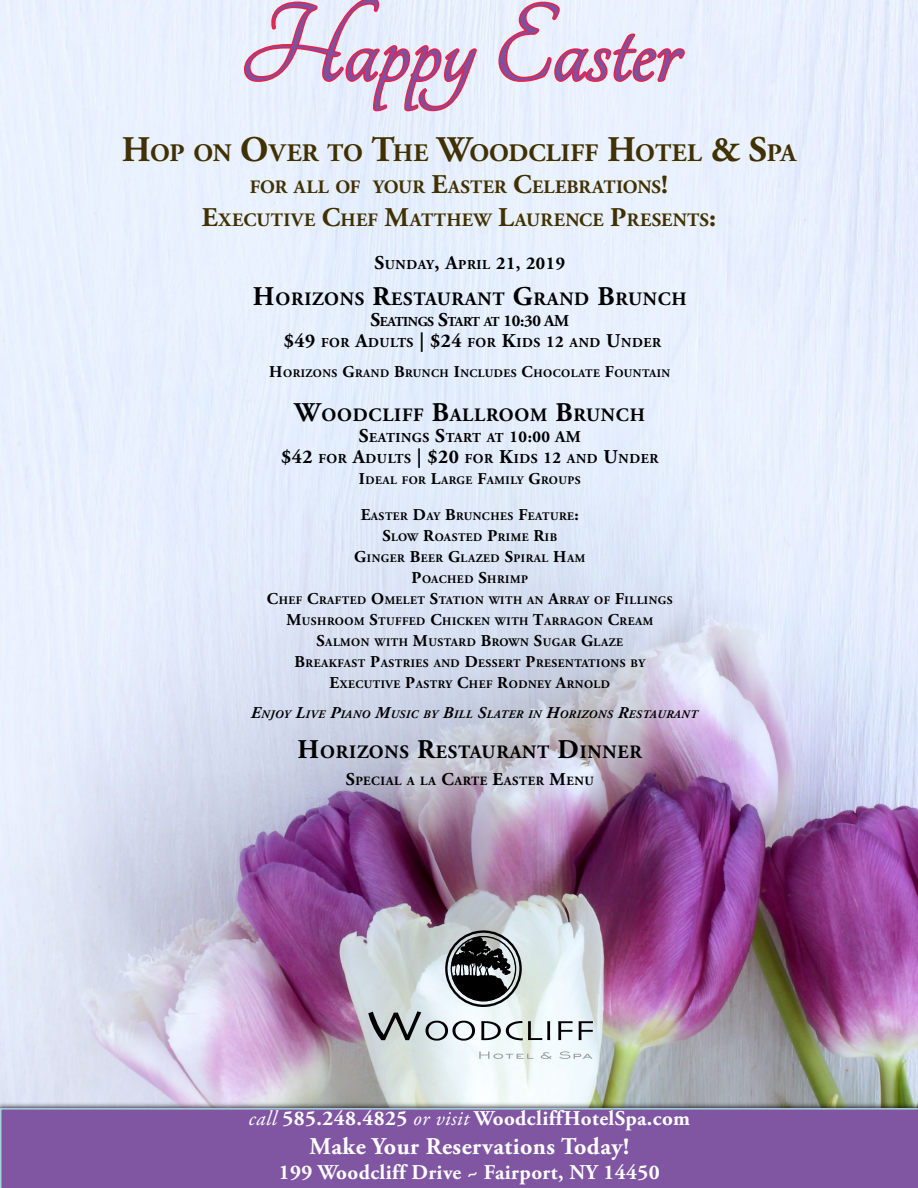
<style>
.page{position:relative;width:918px;height:1188px;background:#fff}
.page>*{position:absolute;margin:0;border:0;box-sizing:border-box;transform-origin:0 0}
.t1{font:120px "Tangerine";color:#7e50a0}
.t2{font:700 25.2px "Adobe Garamond Pro";color:#413000}
.t3{font:700 24px "Adobe Garamond Pro";letter-spacing:.02em;color:#fff}
.t4{font:700 21px "Adobe Garamond Pro";letter-spacing:.02em;color:#fff}
.t5{font:700 18.9px "Adobe Garamond Pro";letter-spacing:.045em;color:#000}
.t6{font:700 18.9px/32.4px "Adobe Garamond Pro";letter-spacing:.015em;color:#413000;text-align:center}
.t7{font:700 13.65px/21px "Adobe Garamond Pro";letter-spacing:.045em;color:#000;text-align:center}
.t8{font:700 12.6px "Adobe Garamond Pro";letter-spacing:.045em;color:#000}
.t9{font:700 11.55px "Adobe Garamond Pro";letter-spacing:.045em;color:#000}
.t10{font:italic 700 11.55px "Adobe Garamond Pro";letter-spacing:.045em;color:#000}
.s1{font-size:36px}
.s2{font-size:27px}
.s3{font-size:19.5px}
.s4{font-size:18px}
.s5{font-size:16.5px}
.s6{font-weight:400;font-style:italic}
</style>
<div class="page">
<img style="left:0;top:0;width:918px;height:1102px">
<svg style="left:242px;top:0;width:237px;height:114px;background:#e7c8da"></svg>
<svg style="left:497px;top:0;width:190px;height:100px;background:#e9cedf"></svg>
<svg style="left:481px;top:1021px;width:69px;height:19px"></svg>
<svg style="left:558px;top:1021px;width:15px;height:19px"></svg>
<svg style="left:579px;top:1021px;width:14px;height:19px"></svg>
<svg style="left:368px;top:1011px;width:107px;height:30px"></svg>
<svg style="left:479px;top:1052px;width:54px;height:7px"></svg>
<svg style="left:541px;top:1052px;width:11px;height:7px"></svg>
<svg style="left:559px;top:1051px;width:34px;height:8px"></svg>
<svg style="left:451px;top:937px;width:60px;height:64px;background:#4a4d4e"></svg>
<div style="left:451px;top:936px;width:65px;height:65px;border:1px solid #000;border-radius:50%"></div>
<div style="left:445px;top:930px;width:77px;height:77px;border:2px solid #000;border-radius:50%"></div>
<div style="left:0;top:1102px;width:918px;height:86px;background:#000;opacity:.75"></div>
<div style="left:0;top:1108px;width:918px;height:80px;background:#8056a3"></div>
<h1 class="t1" style="left:239px;top:-11px;width:441px">Happy Easter</h1>
<h2 class="t2" style="left:122px;top:138px;width:676px"><span class="s1">H</span>OP ON <span class="s1">O</span>VER TO <span class="s1">T</span>HE <span class="s1">W</span>OODCLIFF <span class="s1">H</span>OTEL <span class="s1">&amp; S</span>PA</h2>
<h3 class="t6" style="left:202px;top:172px;width:516px">FOR ALL OF YOUR <span class="s2">E</span>ASTER <span class="s2">C</span>ELEBRATIONS<span class="s2">!<br>E</span>XECUTIVE <span class="s2">C</span>HEF <span class="s2">M</span>ATTHEW <span class="s2">L</span>AURENCE <span class="s2">P</span>RESENTS<span class="s2">:</span></h3>
<p class="t7" style="left:375px;top:254px;width:192px"><span class="s3">S</span>UNDAY<span class="s3">, A</span>PRIL <span class="s4">21</span><span class="s4">,</span> <span class="s4">2019</span></p>
<h3 class="t5" style="left:253px;top:288px;width:434px"><span class="s2">H</span>ORIZONS <span class="s2">R</span>ESTAURANT <span class="s2">G</span>RAND <span class="s2">B</span>RUNCH</h3>
<p class="t7" style="left:284px;top:311px;width:379px"><span class="s3">S</span>EATINGS <span class="s3">S</span>TART AT <span class="s5">10:30 AM<br></span><span class="s3">$49</span> FOR <span class="s3">A</span>DULTS <span class="s3">| $24</span> FOR <span class="s3">K</span>IDS <span class="s5">12</span> AND <span class="s3">U</span>NDER</p>
<p class="t9" style="left:269px;top:367px;width:402px"><span class="s5">H</span>ORIZONS <span class="s5">G</span>RAND <span class="s5">B</span>RUNCH <span class="s5">I</span>NCLUDES <span class="s5">C</span>HOCOLATE <span class="s5">F</span>OUNTAIN</p>
<h3 class="t5" style="left:295px;top:404px;width:351px"><span class="s2">W</span>OODCLIFF <span class="s2">B</span>ALLROOM <span class="s2">B</span>RUNCH</h3>
<p class="t7" style="left:281px;top:427px;width:379px;text-align:left;text-indent:78px"><span class="s3">S</span>EATINGS <span class="s3">S</span>TART AT <span class="s5">10:00</span> <span class="s5">AM<br></span><span class="s3">$42</span> FOR <span class="s3">A</span>DULTS <span class="s3">| $20</span> FOR <span class="s3">K</span>IDS <span class="s5">12</span> AND <span class="s3">U</span>NDER</p>
<p class="t9" style="left:359px;top:473px;width:223px"><span class="s5">I</span>DEAL FOR <span class="s5">L</span>ARGE <span class="s5">F</span>AMILY <span class="s5">G</span>ROUPS</p>
<p class="t9" style="left:361px;top:509px;width:220px"><span class="s5">E</span>ASTER <span class="s5">D</span>AY <span class="s5">B</span>RUNCHES <span class="s5">F</span>EATURE<span class="s5">:</span></p>
<p class="t9" style="left:382px;top:530px;width:176px"><span class="s5">S</span>LOW <span class="s5">R</span>OASTED <span class="s5">P</span>RIME <span class="s5">R</span>IB</p>
<p class="t9" style="left:354px;top:551px;width:233px"><span class="s5">G</span>INGER <span class="s5">B</span>EER <span class="s5">G</span>LAZED <span class="s5">S</span>PIRAL <span class="s5">H</span>AM</p>
<p class="t9" style="left:412px;top:572px;width:118px"><span class="s5">P</span>OACHED <span class="s5">S</span>HRIMP</p>
<p class="t9" style="left:267px;top:593px;width:399px"><span class="s5">C</span>HEF <span class="s5">C</span>RAFTED <span class="s5">O</span>MELET <span class="s5">S</span>TATION WITH AN <span class="s5">A</span>RRAY OF <span class="s5">F</span>ILLINGS</p>
<p class="t9" style="left:286px;top:614px;width:368px"><span class="s5">M</span>USHROOM <span class="s5">S</span>TUFFED <span class="s5">C</span>HICKEN WITH <span class="s5">T</span>ARRAGON <span class="s5">C</span>REAM</p>
<p class="t9" style="left:316px;top:635px;width:308px"><span class="s5">S</span>ALMON WITH <span class="s5">M</span>USTARD <span class="s5">B</span>ROWN <span class="s5">S</span>UGAR <span class="s5">G</span>LAZE</p>
<p class="t9" style="left:295px;top:656px;width:352px"><span class="s5">B</span>REAKFAST <span class="s5">P</span>ASTRIES AND <span class="s5">D</span>ESSERT <span class="s5">P</span>RESENTATIONS BY</p>
<p class="t9" style="left:330px;top:677px;width:282px"><span class="s5">E</span>XECUTIVE <span class="s5">P</span>ASTRY <span class="s5">C</span>HEF <span class="s5">R</span>ODNEY <span class="s5">A</span>RNOLD</p>
<p class="t10" style="left:251px;top:707px;width:448px"><span class="s5">E</span>NJOY <span class="s5">L</span>IVE <span class="s5">P</span>IANO <span class="s5">M</span>USIC BY <span class="s5">B</span>ILL <span class="s5">S</span>LATER IN <span class="s5">H</span>ORIZONS <span class="s5">R</span>ESTAURANT</p>
<h3 class="t5" style="left:298px;top:741px;width:346px"><span class="s2">H</span>ORIZONS <span class="s2">R</span>ESTAURANT <span class="s2">D</span>INNER</h3>
<p class="t8" style="left:346px;top:774px;width:250px"><span class="s4">S</span>PECIAL A LA <span class="s4">C</span>ARTE <span class="s4">E</span>ASTER <span class="s4">M</span>ENU</p>
<h3 class="t4" style="left:249px;top:1106px;width:443px"><span class="s6">call</span> 585.248.4825 <span class="s6">or visit</span> WoodcliffHotelSpa.com</h3>
<h3 class="t3" style="left:310px;top:1132px;width:321px">Make Your Reservations Today!</h3>
<h3 class="t4" style="left:279px;top:1160px;width:382px">199 Woodcliff Drive ~ Fairport, NY 14450</h3>
</div>
